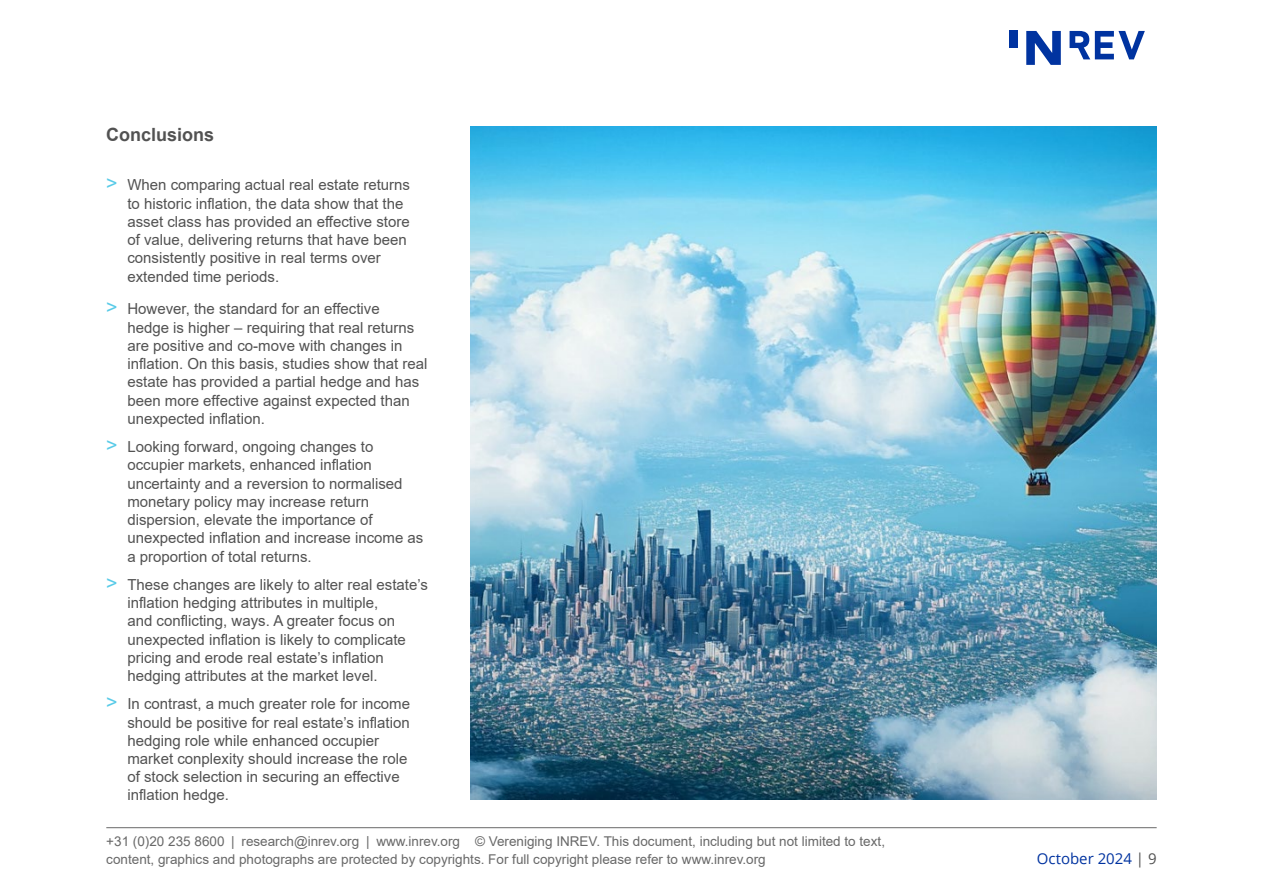
<style>
.page{position:relative;width:1263px;height:893px;background:#fff}
.page>*{position:absolute;margin:0;border:0;box-sizing:border-box;transform-origin:0 0}
.t1{font:700 18.3px "Arial";color:#525252}
.t2{font:15.15px/18.3px "Arial";color:#525252}
.t3{font:15px "Arial";color:#525252}
.t4{font:15px "Open Sans";color:#0033a0}
.t5{font:13.5px/18px "Arial";color:#686868}
.s1{font-size:19.8px;color:#59cbe8}
.s2{color:#525252}
</style>
<div class="page">
<svg style="left:1009px;top:30px;width:136px;height:35px"></svg>
<hr style="left:106px;top:827px;width:1051px;height:1px;background:#686868">
<img style="left:471px;top:126px;width:686px;height:673px">
<p class="t1" style="left:106px;top:122px;width:110px">Conclusions</p>
<p class="t2" style="left:127px;top:176px;width:284px;text-indent:-21px"><span class="s1">&gt;</span> When comparing actual real estate returns to historic inflation, the data show that the asset class has provided an effective store of value, delivering returns that have been consistently positive in real terms over extended time periods.</p>
<p class="t2" style="left:127px;top:300px;width:302px;text-indent:-21px"><span class="s1">&gt;</span> However, the standard for an effective<br>hedge is higher – requiring that real returns are positive and co-move with changes in inflation. On this basis, studies show that real estate has provided a partial hedge and has been more effective against expected than unexpected inflation.</p>
<p class="t2" style="left:127px;top:437px;width:297px;text-indent:-21px"><span class="s1">&gt;</span> Looking forward, ongoing changes to occupier markets, enhanced inflation uncertainty and a reversion to normalised monetary policy may increase return dispersion, elevate the importance of unexpected inflation and increase income as a proportion of total returns.</p>
<p class="t2" style="left:127px;top:575px;width:302px;text-indent:-21px"><span class="s1">&gt;</span> These changes are likely to alter real estate’s inflation hedging attributes in multiple,<br>and conflicting, ways. A greater focus on unexpected inflation is likely to complicate pricing and erode real estate’s inflation hedging attributes at the market level.</p>
<p class="t2" style="left:127px;top:695px;width:284px;text-indent:-21px"><span class="s1">&gt;</span> In contrast, a much greater role for income should be positive for real estate’s inflation hedging role while enhanced occupier market conplexity should increase the role of stock selection in securing an effective</p>
<p class="t3" style="left:127px;top:785px;width:103px">inflation hedge.</p>
<p class="t5" style="left:106px;top:832px;width:780px">+31 (0)20 235 8600 | research@inrev.org | www.inrev.org © Vereniging INREV. This document, including but not limited to text, content, graphics and photographs are protected by copyrights. For full copyright please refer to www.inrev.org</p>
<p class="t4" style="left:1037px;top:849px;width:121px">October 2024 <span class="s2">| 9</span></p>
</div>
